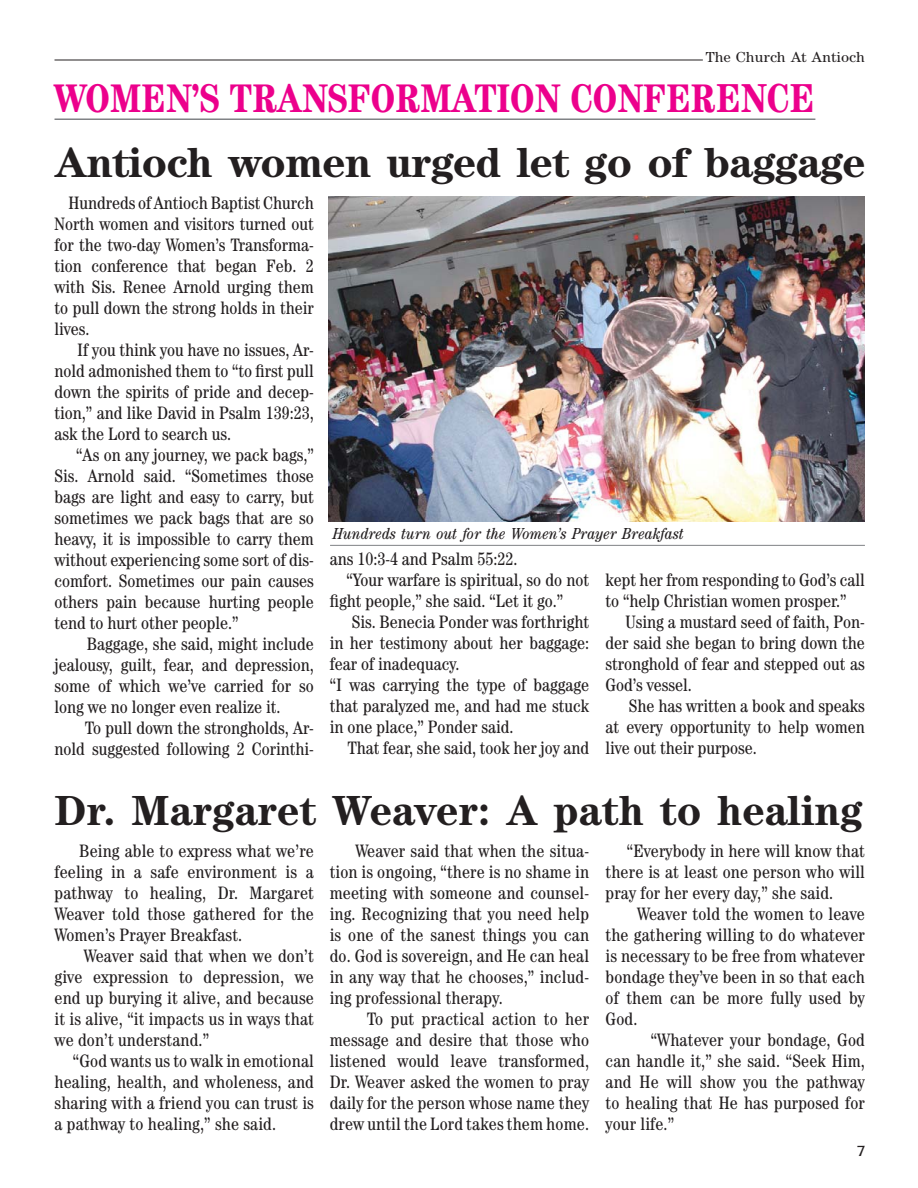
<style>
.page{position:relative;width:918px;height:1188px;background:#fff}
.page>*{position:absolute;margin:0;border:0;box-sizing:border-box;transform-origin:0 0}
.t1{font:700 43.5px "Century Itc T";letter-spacing:-.015em;color:#231f20}
.t2{font:700 condensed 40.05px "Century";color:#ec008c}
.t3{font:condensed 18px "Century";color:#231f20}
.t4{font:italic condensed 16.5px "Century Itc T";color:#231f20}
.t5{font:15px "Century Itc T";color:#231f20}
.t6{font:15px "Formata";color:#231f20}
.s1{font-size:40.5px}
</style>
<div class="page">
<hr style="left:54px;top:60px;width:648px;height:1px;background:#231f20">
<img style="left:329px;top:196px;width:535px;height:326px">
<hr style="left:330px;top:545px;width:534px;height:1px;background:#808285">
<hr style="left:54px;top:118px;width:761px;height:2px;background:#808285">
<p class="t5" style="left:705px;top:52px;width:161px">The Church At Antioch</p>
<p class="t2" style="left:54px;top:85px;width:761px">WOMEN’S TRANSFORMATION CONFER<span class="s1">ENCE</span></p>
<p class="t1" style="left:54px;top:146px;width:812px">Antioch women urged let go of baggage</p>
<p class="t3" style="left:68px;top:197px;width:247px">Hundreds of Antioch Baptist Church</p>
<p class="t3" style="left:54px;top:218px;width:261px">North women and visitors turned out</p>
<p class="t3" style="left:54px;top:239px;width:261px">for the two-day Women’s Transforma-</p>
<p class="t3" style="left:54px;top:260px;width:261px">tion conference that began Feb. 2</p>
<p class="t3" style="left:54px;top:281px;width:261px">with Sis. Renee Arnold urging them</p>
<p class="t3" style="left:54px;top:302px;width:261px">to pull down the strong holds in their</p>
<p class="t3" style="left:54px;top:323px;width:36px">lives.</p>
<p class="t3" style="left:77px;top:344px;width:238px">If you think you have no issues, Ar-</p>
<p class="t3" style="left:54px;top:365px;width:261px">nold admonished them to “to first pull</p>
<p class="t3" style="left:54px;top:386px;width:261px">down the spirits of pride and decep-</p>
<p class="t3" style="left:54px;top:407px;width:261px">tion,” and like David in Psalm 139:23,</p>
<p class="t3" style="left:54px;top:428px;width:178px">ask the Lord to search us.</p>
<p class="t3" style="left:76px;top:449px;width:239px">“As on any journey, we pack bags,”</p>
<p class="t3" style="left:54px;top:470px;width:261px">Sis. Arnold said. “Sometimes those</p>
<p class="t3" style="left:54px;top:491px;width:261px">bags are light and easy to carry, but</p>
<p class="t3" style="left:54px;top:512px;width:261px">sometimes we pack bags that are so</p>
<p class="t3" style="left:54px;top:533px;width:261px">heavy, it is impossible to carry them</p>
<p class="t3" style="left:54px;top:554px;width:261px">without experiencing some sort of dis-</p>
<p class="t3" style="left:54px;top:575px;width:261px">comfort. Sometimes our pain causes</p>
<p class="t3" style="left:54px;top:596px;width:261px">others pain because hurting people</p>
<p class="t3" style="left:54px;top:617px;width:185px">tend to hurt other people.”</p>
<p class="t3" style="left:87px;top:638px;width:228px">Baggage, she said, might include</p>
<p class="t3" style="left:54px;top:659px;width:261px">jealousy, guilt, fear, and depression,</p>
<p class="t3" style="left:54px;top:680px;width:261px">some of which we’ve carried for so</p>
<p class="t3" style="left:54px;top:701px;width:227px">long we no longer even realize it.</p>
<p class="t3" style="left:85px;top:722px;width:230px">To pull down the strongholds, Ar-</p>
<p class="t3" style="left:54px;top:743px;width:261px">nold suggested following 2 Corinthi-</p>
<p class="t4" style="left:332px;top:527px;width:352px">Hundreds turn out for the Women’s Prayer Breakfast</p>
<p class="t3" style="left:330px;top:553px;width:189px">ans 10:3-4 and Psalm 55:22.</p>
<p class="t3" style="left:346px;top:574px;width:244px">“Your warfare is spiritual, so do not</p>
<p class="t3" style="left:330px;top:595px;width:235px">fight people,” she said. “Let it go.”</p>
<p class="t3" style="left:352px;top:616px;width:239px">Sis. Benecia Ponder was forthright</p>
<p class="t3" style="left:330px;top:637px;width:261px">in her testimony about her baggage:</p>
<p class="t3" style="left:330px;top:658px;width:131px">fear of inadequacy.</p>
<p class="t3" style="left:330px;top:679px;width:261px">“I was carrying the type of baggage</p>
<p class="t3" style="left:330px;top:700px;width:261px">that paralyzed me, and had me stuck</p>
<p class="t3" style="left:330px;top:721px;width:185px">in one place,” Ponder said.</p>
<p class="t3" style="left:348px;top:742px;width:243px">That fear, she said, took her joy and</p>
<p class="t3" style="left:605px;top:574px;width:261px">kept her from responding to God’s call</p>
<p class="t3" style="left:605px;top:595px;width:242px">to “help Christian women prosper.”</p>
<p class="t3" style="left:625px;top:616px;width:241px">Using a mustard seed of faith, Pon-</p>
<p class="t3" style="left:605px;top:637px;width:261px">der said she began to bring down the</p>
<p class="t3" style="left:605px;top:658px;width:261px">stronghold of fear and stepped out as</p>
<p class="t3" style="left:605px;top:679px;width:88px">God’s vessel.</p>
<p class="t3" style="left:629px;top:700px;width:237px">She has written a book and speaks</p>
<p class="t3" style="left:605px;top:721px;width:261px">at every opportunity to help women</p>
<p class="t3" style="left:605px;top:742px;width:153px">live out their purpose.</p>
<p class="t1" style="left:54px;top:793px;width:809px">Dr. Margaret Weaver: A path to healing</p>
<p class="t3" style="left:79px;top:844px;width:236px">Being able to express what we’re</p>
<p class="t3" style="left:54px;top:865px;width:261px">feeling in a safe environment is a</p>
<p class="t3" style="left:54px;top:886px;width:261px">pathway to healing, Dr. Margaret</p>
<p class="t3" style="left:54px;top:907px;width:261px">Weaver told those gathered for the</p>
<p class="t3" style="left:54px;top:928px;width:189px">Women’s Prayer Breakfast.</p>
<p class="t3" style="left:84px;top:949px;width:231px">Weaver said that when we don’t</p>
<p class="t3" style="left:54px;top:970px;width:261px">give expression to depression, we</p>
<p class="t3" style="left:54px;top:991px;width:261px">end up burying it alive, and because</p>
<p class="t3" style="left:54px;top:1012px;width:261px">it is alive, “it impacts us in ways that</p>
<p class="t3" style="left:54px;top:1033px;width:156px">we don’t understand.”</p>
<p class="t3" style="left:73px;top:1054px;width:242px">“God wants us to walk in emotional</p>
<p class="t3" style="left:54px;top:1075px;width:261px">healing, health, and wholeness, and</p>
<p class="t3" style="left:54px;top:1096px;width:261px">sharing with a friend you can trust is</p>
<p class="t3" style="left:54px;top:1117px;width:223px">a pathway to healing,” she said.</p>
<p class="t3" style="left:355px;top:844px;width:235px">Weaver said that when the situa-</p>
<p class="t3" style="left:330px;top:865px;width:261px">tion is ongoing, “there is no shame in</p>
<p class="t3" style="left:330px;top:886px;width:261px">meeting with someone and counsel-</p>
<p class="t3" style="left:330px;top:907px;width:261px">ing. Recognizing that you need help</p>
<p class="t3" style="left:330px;top:928px;width:261px">is one of the sanest things you can</p>
<p class="t3" style="left:330px;top:949px;width:261px">do. God is sovereign, and He can heal</p>
<p class="t3" style="left:330px;top:970px;width:261px">in any way that he chooses,” includ-</p>
<p class="t3" style="left:330px;top:991px;width:174px">ing professional therapy.</p>
<p class="t3" style="left:367px;top:1012px;width:223px">To put practical action to her</p>
<p class="t3" style="left:330px;top:1033px;width:261px">message and desire that those who</p>
<p class="t3" style="left:330px;top:1054px;width:261px">listened would leave transformed,</p>
<p class="t3" style="left:330px;top:1075px;width:261px">Dr. Weaver asked the women to pray</p>
<p class="t3" style="left:330px;top:1096px;width:261px">daily for the person whose name they</p>
<p class="t3" style="left:330px;top:1117px;width:261px">drew until the Lord takes them home.</p>
<p class="t3" style="left:627px;top:844px;width:239px">“Everybody in here will know that</p>
<p class="t3" style="left:605px;top:865px;width:261px">there is at least one person who will</p>
<p class="t3" style="left:605px;top:886px;width:229px">pray for her every day,” she said.</p>
<p class="t3" style="left:637px;top:907px;width:229px">Weaver told the women to leave</p>
<p class="t3" style="left:605px;top:928px;width:261px">the gathering willing to do whatever</p>
<p class="t3" style="left:605px;top:949px;width:261px">is necessary to be free from whatever</p>
<p class="t3" style="left:605px;top:970px;width:261px">bondage they’ve been in so that each</p>
<p class="t3" style="left:605px;top:991px;width:261px">of them can be more fully used by</p>
<p class="t3" style="left:605px;top:1012px;width:33px">God.</p>
<p class="t3" style="left:650px;top:1033px;width:216px">“Whatever your bondage, God</p>
<p class="t3" style="left:605px;top:1054px;width:261px">can handle it,” she said. “Seek Him,</p>
<p class="t3" style="left:605px;top:1075px;width:261px">and He will show you the pathway</p>
<p class="t3" style="left:605px;top:1096px;width:261px">to healing that He has purposed for</p>
<p class="t3" style="left:605px;top:1117px;width:70px">your life.”</p>
<p class="t6" style="left:856px;top:1144px;width:10px">7</p>
</div>
